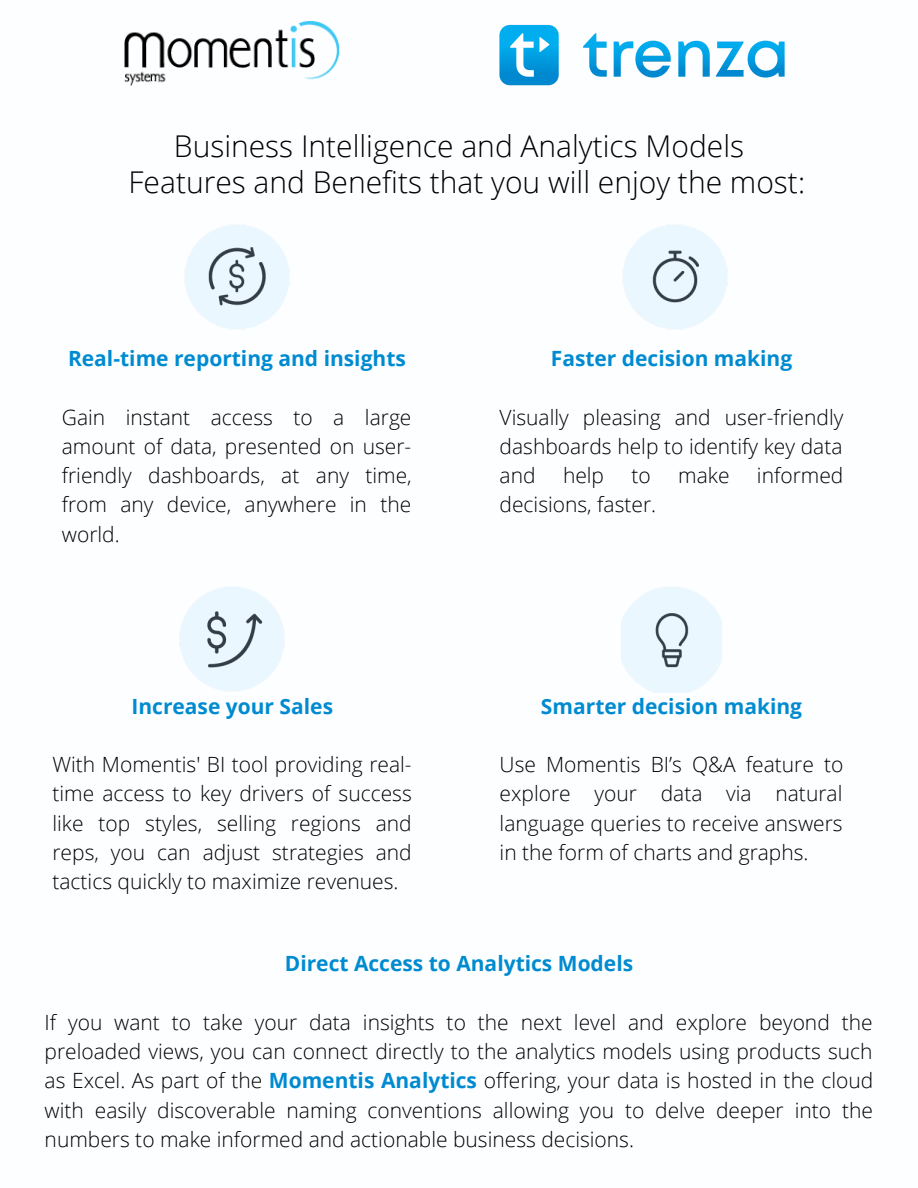
<style>
.page{position:relative;width:918px;height:1188px;background:#fff}
.page>*{position:absolute;margin:0;border:0;box-sizing:border-box;transform-origin:0 0}
.t1{font:300 30px "Open Sans";color:#000}
.t2{font:300 21px/29.2px "Open Sans";color:#000;text-align:justify}
.t3{font:700 21px "Open Sans";color:#008bd1}
.s1{font-weight:700;color:#008bd1}
</style>
<div class="page">
<img style="left:500px;top:24px;width:284px;height:61px">
<img style="left:124px;top:21px;width:216px;height:65px">
<img style="left:179px;top:586px;width:106px;height:106px">
<img style="left:622px;top:586px;width:100px;height:107px">
<img style="left:622px;top:224px;width:106px;height:106px">
<img style="left:184px;top:224px;width:106px;height:106px">
<p class="t1" style="left:174px;top:125px;width:572px">Business Intelligence and Analytics Models</p>
<p class="t1" style="left:129px;top:161px;width:678px">Features and Benefits that you will enjoy the most:</p>
<p class="t3" style="left:68px;top:344px;width:339px">Real-time reporting and insights</p>
<p class="t2" style="left:62px;top:402px;width:351px">Gain instant access to a large amount of data, presented on user&shy;friendly dashboards, at any time, from any device, anywhere in the world.</p>
<p class="t3" style="left:131px;top:691px;width:203px">Increase your Sales</p>
<p class="t2" style="left:52px;top:749px;width:361px">With Momentis' BI tool providing real&shy;time access to key drivers of success like top styles, selling regions and reps, you can adjust strategies and tactics quickly to maximize revenues.</p>
<p class="t3" style="left:551px;top:344px;width:243px">Faster decision making</p>
<p class="t2" style="left:500px;top:402px;width:345px">Visually pleasing and user-friendly dashboards help to identify key data and</p>
<p class="t2" style="left:563px;top:460px;width:43px">help</p>
<p class="t2" style="left:632px;top:460px;width:21px">to</p>
<p class="t2" style="left:678px;top:460px;width:53px">make</p>
<p class="t2" style="left:757px;top:460px;width:88px">informed</p>
<p class="t2" style="left:500px;top:490px;width:158px">decisions, faster.</p>
<p class="t3" style="left:541px;top:691px;width:263px">Smarter decision making</p>
<p class="t2" style="left:500px;top:749px;width:345px">Use Momentis BI’s Q&amp;A feature to explore your data via natural language queries to receive answers in the form of charts and graphs.</p>
<p class="t3" style="left:285px;top:949px;width:350px">Direct Access to Analytics Models</p>
<p class="t2" style="left:45px;top:1007px;width:830px">If you want to take your data insights to the next level and explore beyond the preloaded views, you can connect directly to the analytics models using products such as Excel. As part of the <span class="s1">Momentis Analytics</span> offering, your data is hosted in the cloud with easily discoverable naming conventions allowing you to delve deeper into the numbers to make informed and actionable business decisions.</p>
</div>
